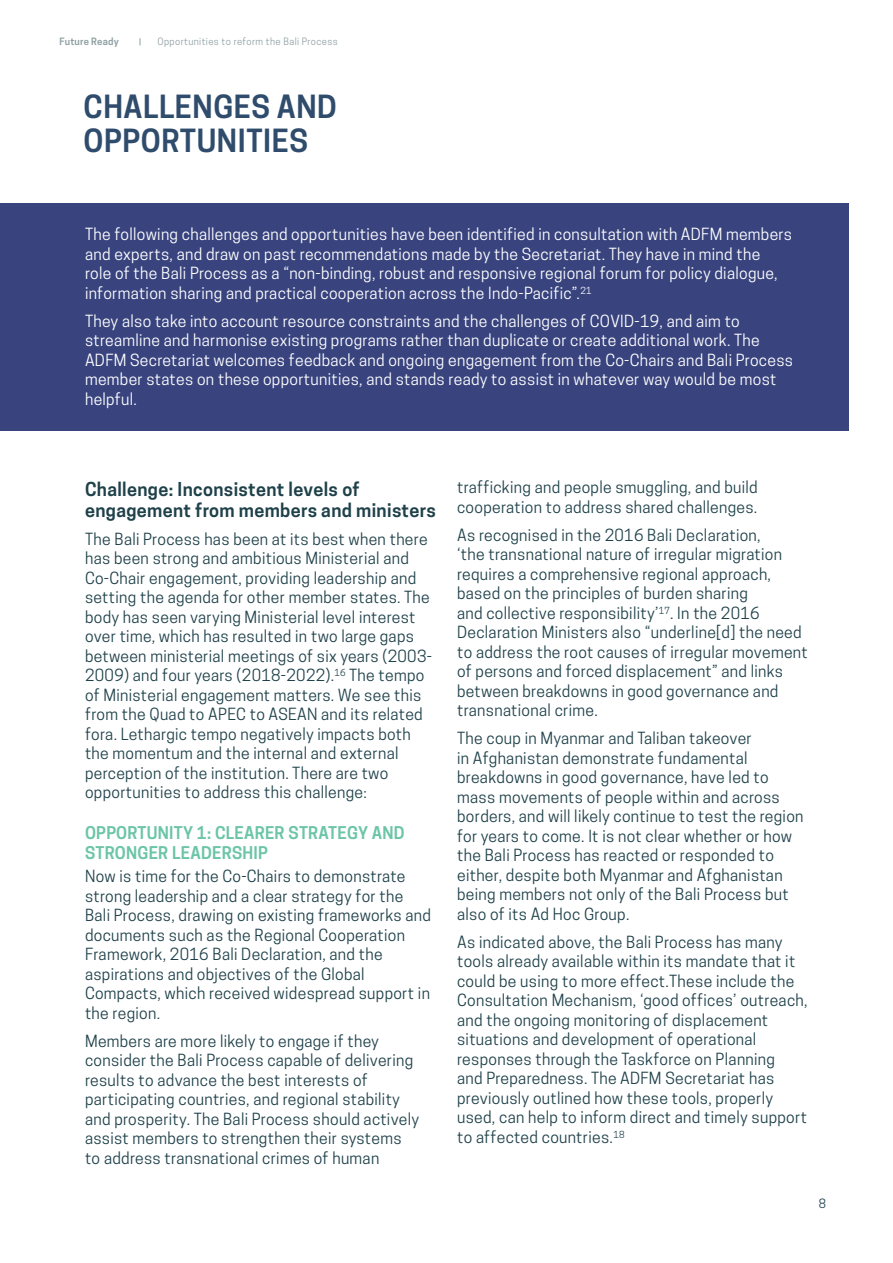
<style>
.page{position:relative;width:893px;height:1263px;background:#fff}
.page>*{position:absolute;margin:0;border:0;box-sizing:border-box;transform-origin:0 0}
.t1{font:600 30px/34.2px "Cooper Hewitt";letter-spacing:.02em;color:#2f4c6c}
.t2{font:600 18px/21px "Cooper Hewitt";letter-spacing:.02em;color:#1f414a}
.t3{font:600 16.5px/19.5px "Cooper Hewitt";letter-spacing:.015em;color:#6cc5a7}
.t4{font:15.75px/19.5px "Cooper Hewitt";letter-spacing:.02em;color:#1f414a}
.t5{font:15.75px/19.5px "Cooper Hewitt";letter-spacing:.02em;color:#fff}
.t6{font:12px "Cooper Hewitt";color:#1f414a}
.t7{font:9.6px "Cooper Hewitt";letter-spacing:.04em;color:#8fa0a4}
.t8{font:600 9.6px "Cooper Hewitt";letter-spacing:.02em;color:#8fa0a4}
</style>
<div class="page">
<div style="left:0;top:203px;width:848px;height:228px;background:#39447f"></div>
<p class="t8" style="left:60px;top:36px;width:61px">Future Ready</p>
<p class="t7" style="left:158px;top:36px;width:182px">Opportunities to reform the Bali Process</p>
<h1 class="t1" style="left:84px;top:89px;width:255px">CHALLENGES AND<br>OPPORTUNITIES</h1>
<p class="t5" style="left:85px;top:225px;width:708px">The following challenges and opportunities have been identified in consultation with ADFM members and experts, and draw on past recommendations made by the Secretariat. They have in mind the<br>role of the Bali Process as a “non-binding, robust and responsive regional forum for policy dialogue, information sharing and practical cooperation across the Indo-Pacific”.<sup>21</sup></p>
<p class="t5" style="left:85px;top:311px;width:710px">They also take into account resource constraints and the challenges of COVID-19, and aim to streamline and harmonise existing programs rather than duplicate or create additional work. The ADFM Secretariat welcomes feedback and ongoing engagement from the Co-Chairs and Bali Process member states on these opportunities, and stands ready to assist in whatever way would be most helpful.</p>
<p class="t2" style="left:85px;top:479px;width:352px">Challenge: Inconsistent levels of engagement from members and ministers</p>
<p class="t4" style="left:85px;top:529px;width:348px">The Bali Process has been at its best when there has been strong and ambitious Ministerial and Co-Chair engagement, providing leadership and setting the agenda for other member states. The body has seen varying Ministerial level interest over time, which has resulted in two large gaps between ministerial meetings of six years (2003- 2009) and four years (2018-2022).<sup>16</sup> The tempo of Ministerial engagement matters. We see this from the Quad to APEC to ASEAN and its related fora. Lethargic tempo negatively impacts both the momentum and the internal and external perception of the institution. There are two opportunities to address this challenge:</p>
<p class="t3" style="left:85px;top:823px;width:321px">OPPORTUNITY 1: CLEARER STRATEGY AND<br>STRONGER LEADERSHIP</p>
<p class="t4" style="left:85px;top:867px;width:347px">Now is time for the Co-Chairs to demonstrate strong leadership and a clear strategy for the Bali Process, drawing on existing frameworks and documents such as the Regional Cooperation Framework, 2016 Bali Declaration, and the aspirations and objectives of the Global Compacts, which received widespread support in the region.</p>
<p class="t4" style="left:85px;top:1031px;width:336px">Members are more likely to engage if they consider the Bali Process capable of delivering results to advance the best interests of participating countries, and regional stability and prosperity. The Bali Process should actively assist members to strengthen their systems to address transnational crimes of human</p>
<p class="t4" style="left:457px;top:478px;width:302px">trafficking and people smuggling, and build cooperation to address shared challenges.</p>
<p class="t4" style="left:457px;top:525px;width:352px">As recognised in the 2016 Bali Declaration,<br>‘the transnational nature of irregular migration requires a comprehensive regional approach, based on the principles of burden sharing<br>and collective responsibility’<sup>17</sup>. In the 2016<br>Declaration Ministers also “underline[d] the need to address the root causes of irregular movement of persons and forced displacement” and links between breakdowns in good governance and transnational crime.</p>
<p class="t4" style="left:457px;top:729px;width:348px">The coup in Myanmar and Taliban takeover<br>in Afghanistan demonstrate fundamental breakdowns in good governance, have led to mass movements of people within and across borders, and will likely continue to test the region for years to come. It is not clear whether or how the Bali Process has reacted or responded to either, despite both Myanmar and Afghanistan being members not only of the Bali Process but also of its Ad Hoc Group.</p>
<p class="t4" style="left:457px;top:932px;width:352px">As indicated above, the Bali Process has many tools already available within its mandate that it could be using to more effect.These include the Consultation Mechanism, ‘good offices’ outreach, and the ongoing monitoring of displacement situations and development of operational responses through the Taskforce on Planning<br>and Preparedness. The ADFM Secretariat has previously outlined how these tools, properly used, can help to inform direct and timely support to affected countries.<sup>18</sup></p>
<p class="t6" style="left:819px;top:1197px;width:9px">8</p>
</div>
